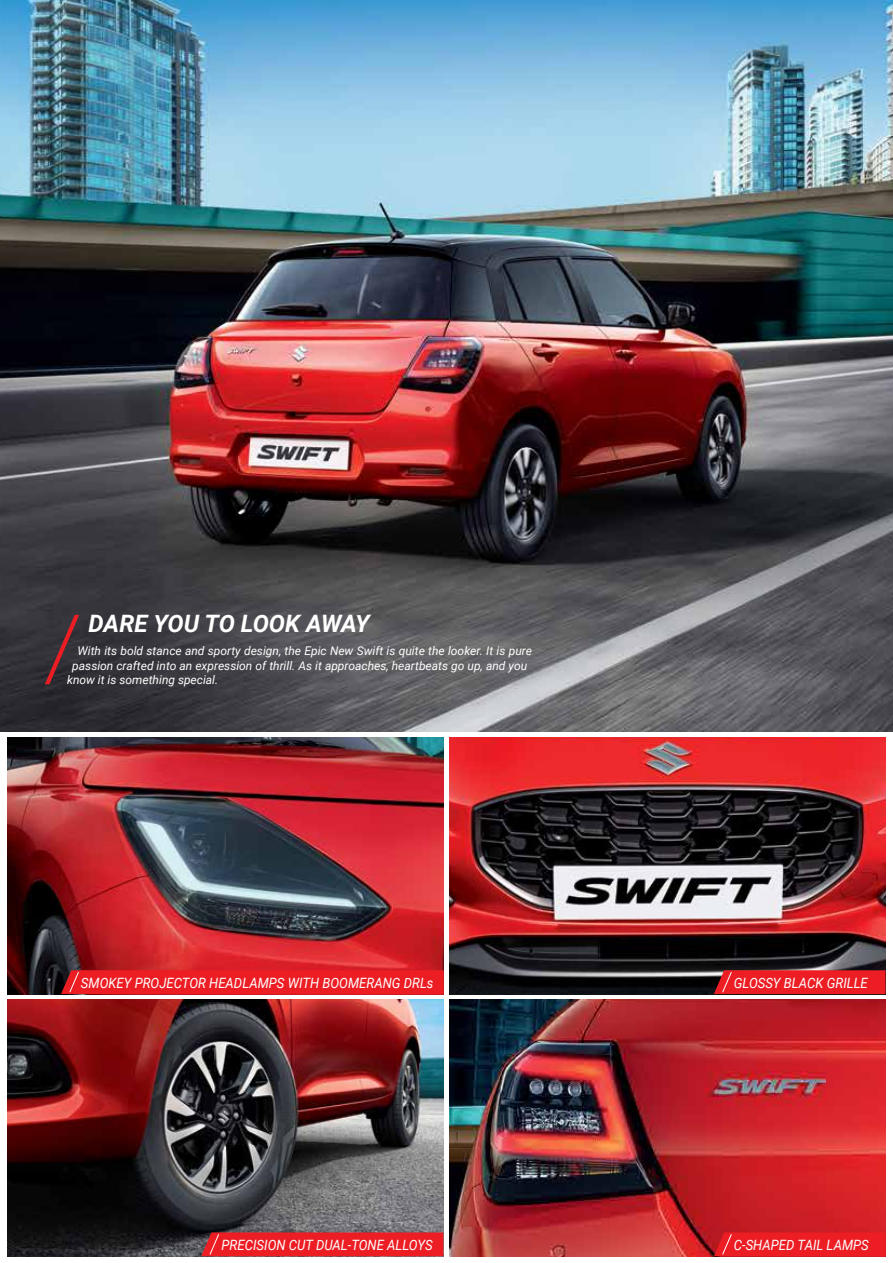
<style>
.page{position:relative;width:893px;height:1263px;background:#fff}
.page>*{position:absolute;margin:0;border:0;box-sizing:border-box;transform-origin:0 0}
.t1{font:italic 700 24px "Roboto";letter-spacing:-.005em;color:#fff}
.t2{font:italic 14.25px "Roboto";color:#fff;scale:.92 1}
.t3{font:italic 12px "Roboto";color:#fff}
</style>
<div class="page">
<img style="left:0;top:0;width:893px;height:731px">
<svg style="left:45px;top:615px;width:34px;height:69px;background:#4a2e34"></svg>
<img style="left:450px;top:999px;width:435px;height:257px">
<img style="left:449px;top:737px;width:436px;height:257px">
<img style="left:7px;top:737px;width:437px;height:257px">
<div style="left:61px;top:970px;width:383px;height:24px;background:#ed1d24"></div>
<svg style="left:714px;top:970px;width:171px;height:24px;background:#e62027"></svg>
<svg style="left:714px;top:1232px;width:171px;height:24px;background:#ea1e25"></svg>
<img style="left:7px;top:999px;width:436px;height:257px">
<svg style="left:201px;top:1232px;width:242px;height:24px;background:#e62027"></svg>
<h1 class="t1" style="left:88px;top:607px;width:283px">DARE YOU TO LOOK AWAY</h1>
<p class="t3" style="left:78px;top:643px;width:456px">With its bold stance and sporty design, the Epic New Swift is quite the looker. It is pure</p>
<p class="t3" style="left:72px;top:657px;width:456px">passion crafted into an expression of thrill. As it approaches, heartbeats go up, and you</p>
<p class="t3" style="left:67px;top:672px;width:153px">know it is something special.</p>
<p class="t2" style="left:81px;top:973px;width:385px">SMOKEY PROJECTOR HEADLAMPS WITH BOOMERANG DRLs</p>
<p class="t2" style="left:734px;top:973px;width:147px">GLOSSY BLACK GRILLE</p>
<p class="t2" style="left:222px;top:1234px;width:231px">PRECISION CUT DUAL-TONE ALLOYS</p>
<p class="t2" style="left:734px;top:1235px;width:148px">C-SHAPED TAIL LAMPS</p>
</div>
